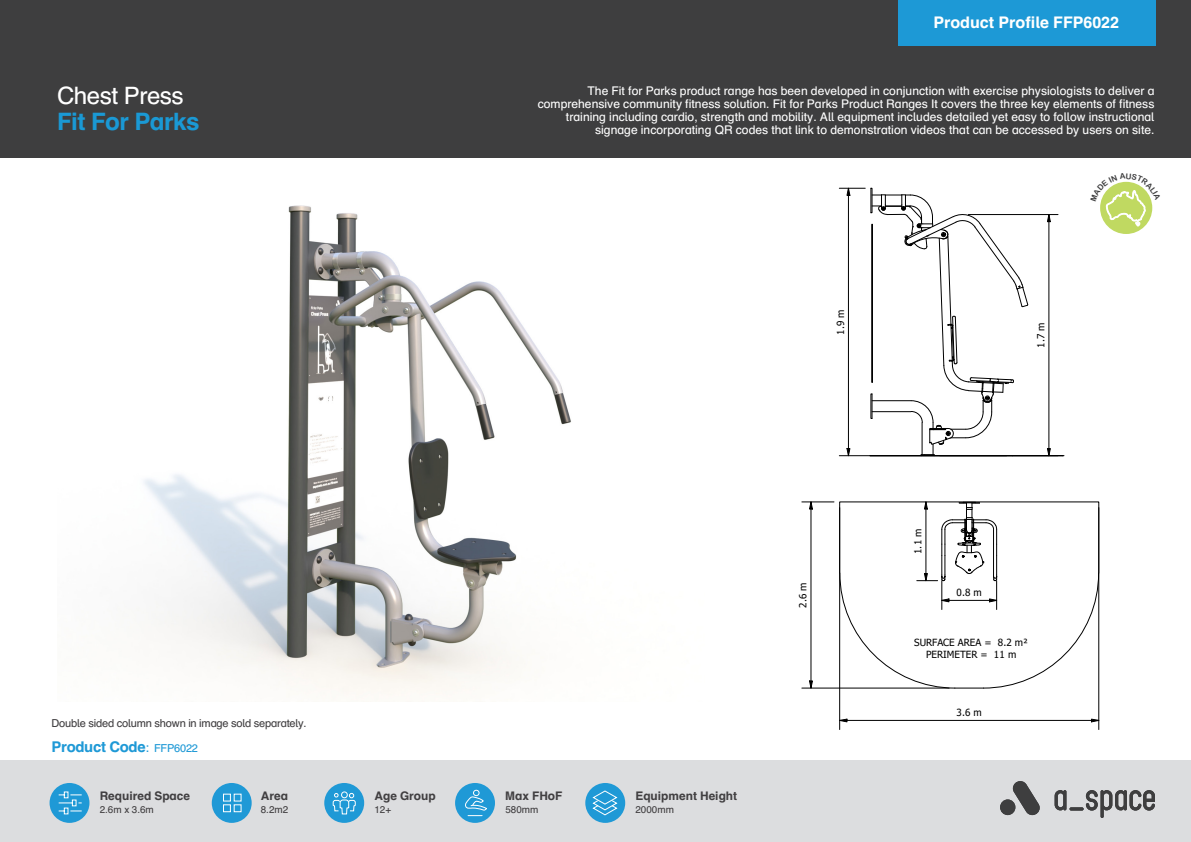
<style>
.page{position:relative;width:1191px;height:842px;background:#fff}
.page>*{position:absolute;margin:0;border:0;box-sizing:border-box;transform-origin:0 0}
.t1{font:700 24px "Schulbuch Nord";letter-spacing:-.02em;color:#1a99d5}
.t2{font:24px "Schulbuch Nord";letter-spacing:-.02em;color:#fff}
.t3{font:700 16px "Schulbuch Nord";color:#fff}
.t4{font:700 14.8px "Schulbuch Nord";letter-spacing:-.02em;color:#1f99d6}
.t5{font:12px/13px "Schulbuch Nord";color:#fff;text-align:right}
.t6{font:700 11.8px "Schulbuch Nord";color:#413f41}
.t7{font:11px "Schulbuch Nord";letter-spacing:-.02em;color:#413f41}
.t8{font:11px "Schulbuch Nord";letter-spacing:-.02em;color:#1f99d6}
.t9{font:9.9px/11.9px "Tahoma";color:#000;text-align:center}
.t10{font:9.9px "Schulbuch Nord";color:#413f41}
.s1{font-weight:400;font-size:12.9px}
</style>
<div class="page">
<div style="left:0;top:0;width:1191px;height:157px;background:#3e3e3f"></div>
<div style="left:0;top:761px;width:1191px;height:81px;background:#dcdddf"></div>
<div style="left:897px;top:0;width:258px;height:45px;background:#1d99d6"></div>
<hr style="left:1069px;top:807px;width:14px;height:3px;background:#3e3e3f;border-radius:2px">
<svg style="left:1054px;top:790px;width:12px;height:20px"></svg>
<svg style="left:1085px;top:790px;width:70px;height:28px"></svg>
<div style="left:1000px;top:799px;width:15px;height:16px;background:#3e3e3f;border-radius:50%"></div>
<svg style="left:1013px;top:781px;width:26px;height:34px"></svg>
<div style="left:50px;top:783px;width:39px;height:40px;background:#1f99d6;border-radius:50%"></div>
<div style="left:212px;top:783px;width:40px;height:40px;background:#1f99d6;border-radius:50%"></div>
<div style="left:585px;top:783px;width:40px;height:40px;background:#1f99d6;border-radius:50%"></div>
<div style="left:455px;top:783px;width:40px;height:40px;background:#1f99d6;border-radius:50%"></div>
<svg style="left:58px;top:791px;width:24px;height:24px"></svg>
<svg style="left:592px;top:790px;width:26px;height:26px"></svg>
<svg style="left:223px;top:793px;width:19px;height:20px"></svg>
<div style="left:324px;top:783px;width:40px;height:40px;background:#1f99d6;border-radius:50%"></div>
<svg style="left:332px;top:791px;width:24px;height:24px"></svg>
<svg style="left:465px;top:789px;width:22px;height:28px"></svg>
<img style="left:136px;top:205px;width:435px;height:490px">
<hr style="left:870px;top:455px;width:193px;height:1px;background:#000">
<svg style="left:1090px;top:718px;width:10px;height:4px"></svg>
<svg style="left:840px;top:718px;width:7px;height:4px"></svg>
<hr style="left:847px;top:720px;width:244px;height:1px;background:#000">
<hr style="left:1098px;top:508px;width:1px;height:221px;background:#000">
<hr style="left:839px;top:508px;width:1px;height:221px;background:#000">
<svg style="left:809px;top:501px;width:4px;height:9px"></svg>
<svg style="left:809px;top:680px;width:4px;height:8px"></svg>
<hr style="left:810px;top:509px;width:1px;height:172px;background:#000">
<hr style="left:802px;top:502px;width:32px;height:1px;background:#000">
<hr style="left:802px;top:688px;width:147px;height:1px;background:#000">
<svg style="left:1046px;top:448px;width:5px;height:9px"></svg>
<svg style="left:1046px;top:215px;width:5px;height:7px"></svg>
<hr style="left:1048px;top:222px;width:1px;height:227px;background:#000">
<hr style="left:968px;top:214px;width:90px;height:1px;background:#000">
<hr style="left:939px;top:455px;width:119px;height:1px;background:#000">
<svg style="left:839px;top:187px;width:189px;height:270px"></svg>
<hr style="left:839px;top:455px;width:167px;height:1px;background:#000">
<svg style="left:839px;top:501px;width:260px;height:188px"></svg>
<svg style="left:1100px;top:181px;width:53px;height:52px"></svg>
<p class="t2" style="left:57px;top:80px;width:128px">Chest Press</p>
<p class="t1" style="left:57px;top:106px;width:144px">Fit For Parks</p>
<p class="t7" style="left:52px;top:716px;width:256px">Double sided column shown in image sold separately.</p>
<p class="t4" style="left:52px;top:737px;width:99px">Product Code<span class="s1">:</span></p>
<p class="t8" style="left:154px;top:741px;width:45px">FFP6022</p>
<p class="t3" style="left:933px;top:12px;width:187px">Product Profile FFP6022</p>
<p class="t5" style="left:538px;top:84px;width:618px">The Fit for Parks product range has been developed in conjunction with exercise physiologists to deliver a comprehensive community fitness solution. Fit for Parks Product Ranges It covers the three key elements of fitness training including cardio, strength and mobility. All equipment includes detailed yet easy to follow instructional signage incorporating QR codes that link to demonstration videos that can be accessed by users on site.</p>
<p class="t9" style="left:835px;top:335px;width:27px;rotate:-90deg">.1 9 m</p>
<p class="t9" style="left:1035px;top:348px;width:27px;rotate:-90deg">1.7 m</p>
<p class="t9" style="left:797px;top:607px;width:27px;rotate:-90deg">2.6 m</p>
<p class="t9" style="left:912px;top:554px;width:27px;rotate:-90deg">1.1 m</p>
<p class="t9" style="left:956px;top:587px;width:27px">0.8 m</p>
<p class="t9" style="left:914px;top:637px;width:115px">SURFACE AREA = 8.2 m²<br>PERIMETER = 11 m</p>
<p class="t9" style="left:956px;top:707px;width:27px">3.6 m</p>
<p class="t6" style="left:100px;top:789px;width:92px">Required Space</p>
<p class="t6" style="left:261px;top:789px;width:29px">Area</p>
<p class="t6" style="left:374px;top:789px;width:63px">Age Group</p>
<p class="t6" style="left:505px;top:789px;width:59px">Max FHoF</p>
<p class="t6" style="left:635px;top:789px;width:103px">Equipment Height</p>
<p class="t10" style="left:100px;top:803px;width:56px">2.6m x 3.6m</p>
<p class="t10" style="left:261px;top:803px;width:29px">8.2m2</p>
<p class="t10" style="left:374px;top:803px;width:18px">12+</p>
<p class="t10" style="left:505px;top:803px;width:35px">580mm</p>
<p class="t10" style="left:635px;top:803px;width:40px">2000mm</p>
</div>
